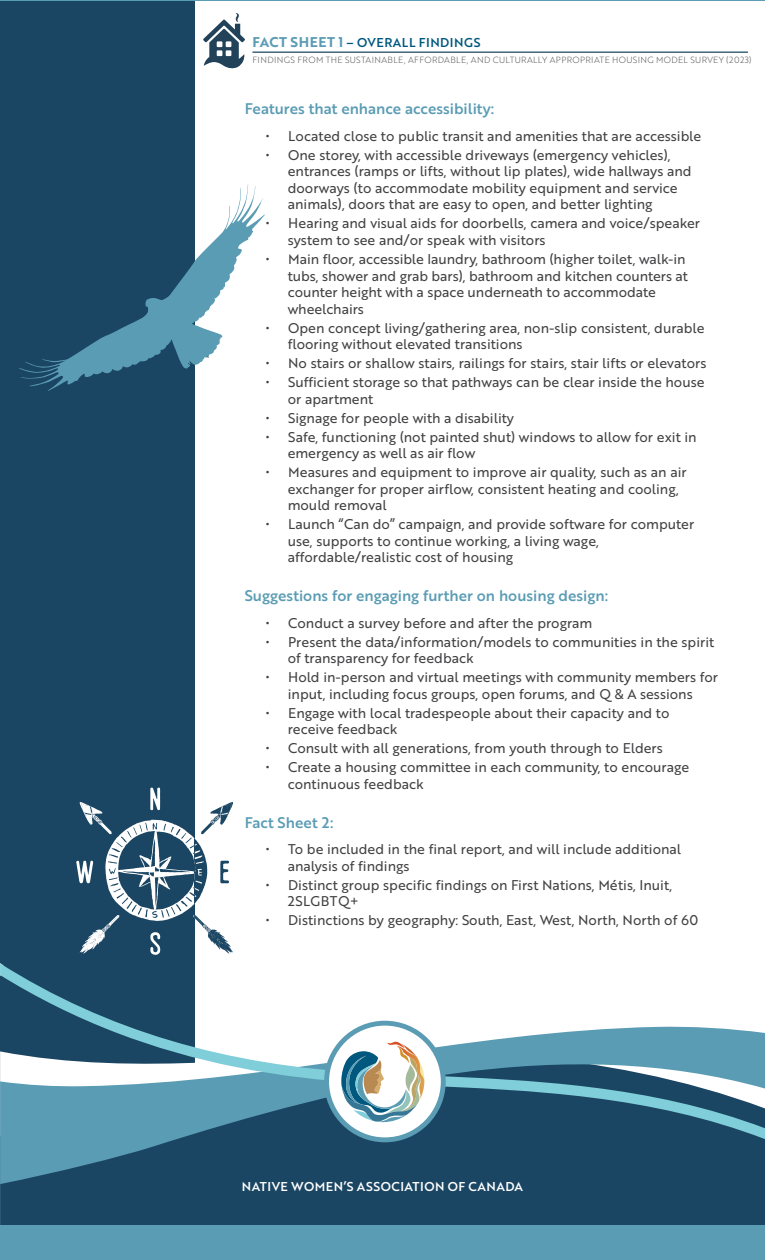
<style>
.page{position:relative;width:765px;height:1260px;background:#fff}
.page>*{position:absolute;margin:0;border:0;box-sizing:border-box;transform-origin:0 0}
.t1{font:15px "Brother 1816 Medium";color:#5a9cb4}
.t2{font:13.75px/16.5px "Brother 1816 Regular";color:#414042}
.t3{font:12.5px "Brother 1816 Medium";letter-spacing:.04em;color:#fff}
.t4{font:12.5px "Brother 1816 Medium";letter-spacing:.04em;color:#00587f}
.t5{font:8.75px "Brother 1816 Light";letter-spacing:.04em;color:#58595b}
.s1{font-family:"Brother 1816 Bold";font-size:13.75px;color:#5a9cb4}
</style>
<div class="page">
<div style="left:0;top:0;width:195px;height:1131px;background:#1b4663"></div>
<div style="left:0;top:1184px;width:765px;height:41px;background:#1b4663"></div>
<svg style="left:0;top:1139px;width:765px;height:45px;background:#22506d"></svg>
<svg style="left:0;top:963px;width:765px;height:176px"></svg>
<hr style="left:0;top:0;width:765px;height:1px;background:#5a9cb4">
<div style="left:0;top:1225px;width:765px;height:35px;background:#5a9cb4"></div>
<svg style="left:324px;top:1021px;width:122px;height:121px"></svg>
<svg style="left:203px;top:13px;width:42px;height:56px"></svg>
<hr style="left:252px;top:52px;width:496px;height:1px;background:#1b4663">
<svg style="left:76px;top:788px;width:157px;height:167px"></svg>
<svg style="left:19px;top:184px;width:246px;height:207px"></svg>
<p class="t4" style="left:252px;top:33px;width:230px"><span class="s1">FACT SHEET 1</span> – OVERALL FINDINGS</p>
<p class="t5" style="left:252px;top:54px;width:501px">FINDINGS FROM THE SUSTAINABLE, AFFORDABLE, AND CULTURALLY APPROPRIATE HOUSING MODEL SURVEY (2023)</p>
<p class="t1" style="left:245px;top:98px;width:251px">Features that enhance accessibility:</p>
<p class="t2" style="left:266px;top:127px;width:437px">• Located close to public transit and amenities that are accessible</p>
<p class="t2" style="left:288px;top:146px;width:405px;text-indent:-22px">• One storey, with accessible driveways (emergency vehicles), entrances (ramps or lifts, without lip plates), wide hallways and doorways (to accommodate mobility equipment and service animals), doors that are easy to open, and better lighting</p>
<p class="t2" style="left:288px;top:215px;width:414px;text-indent:-22px">• Hearing and visual aids for doorbells, camera and voice/speaker system to see and/or speak with visitors</p>
<p class="t2" style="left:288px;top:250px;width:402px;text-indent:-22px">• Main floor, accessible laundry, bathroom (higher toilet, walk-in tubs, shower and grab bars), bathroom and kitchen counters at counter height with a space underneath to accommodate wheelchairs</p>
<p class="t2" style="left:288px;top:319px;width:418px;text-indent:-22px">• Open concept living/gathering area, non-slip consistent, durable flooring without elevated transitions</p>
<p class="t2" style="left:266px;top:354px;width:442px">• No stairs or shallow stairs, railings for stairs, stair lifts or elevators</p>
<p class="t2" style="left:288px;top:373px;width:418px;text-indent:-22px">• Sufficient storage so that pathways can be clear inside the house or apartment</p>
<p class="t2" style="left:266px;top:409px;width:250px">• Signage for people with a disability</p>
<p class="t2" style="left:288px;top:428px;width:411px;text-indent:-22px">• Safe, functioning (not painted shut) windows to allow for exit in emergency as well as air flow</p>
<p class="t2" style="left:288px;top:463px;width:401px;text-indent:-22px">• Measures and equipment to improve air quality, such as an air exchanger for proper airflow, consistent heating and cooling, mould removal</p>
<p class="t2" style="left:288px;top:515px;width:408px;text-indent:-22px">• Launch “Can do” campaign, and provide software for computer use, supports to continue working, a living wage, affordable/realistic cost of housing</p>
<p class="t1" style="left:245px;top:585px;width:365px">Suggestions for engaging further on housing design:</p>
<p class="t2" style="left:266px;top:614px;width:328px">• Conduct a survey before and after the program</p>
<p class="t2" style="left:288px;top:633px;width:428px;text-indent:-22px">• Present the data/information/models to communities in the spirit of transparency for feedback</p>
<p class="t2" style="left:266px;top:669px;width:454px;text-align:center">• Hold in-person and virtual meetings with community members for input, including focus groups, open forums, and Q &amp; A sessions</p>
<p class="t2" style="left:288px;top:704px;width:383px;text-indent:-22px">• Engage with local tradespeople about their capacity and to receive feedback</p>
<p class="t2" style="left:266px;top:740px;width:399px">• Consult with all generations, from youth through to Elders</p>
<p class="t2" style="left:288px;top:759px;width:403px;text-indent:-22px">• Create a housing committee in each community, to encourage continuous feedback</p>
<p class="t1" style="left:245px;top:811px;width:90px">Fact Sheet 2:</p>
<p class="t2" style="left:288px;top:841px;width:395px;text-indent:-22px">• To be included in the final report, and will include additional analysis of findings</p>
<p class="t2" style="left:288px;top:876px;width:386px;text-indent:-22px">• Distinct group specific findings on First Nations, Métis, Inuit,<br>2SLGBTQ+</p>
<p class="t2" style="left:266px;top:912px;width:434px">• Distinctions by geography: South, East, West, North, North of 60</p>
<p class="t3" style="left:242px;top:1177px;width:283px">NATIVE WOMEN’S ASSOCIATION OF CANADA</p>
</div>
